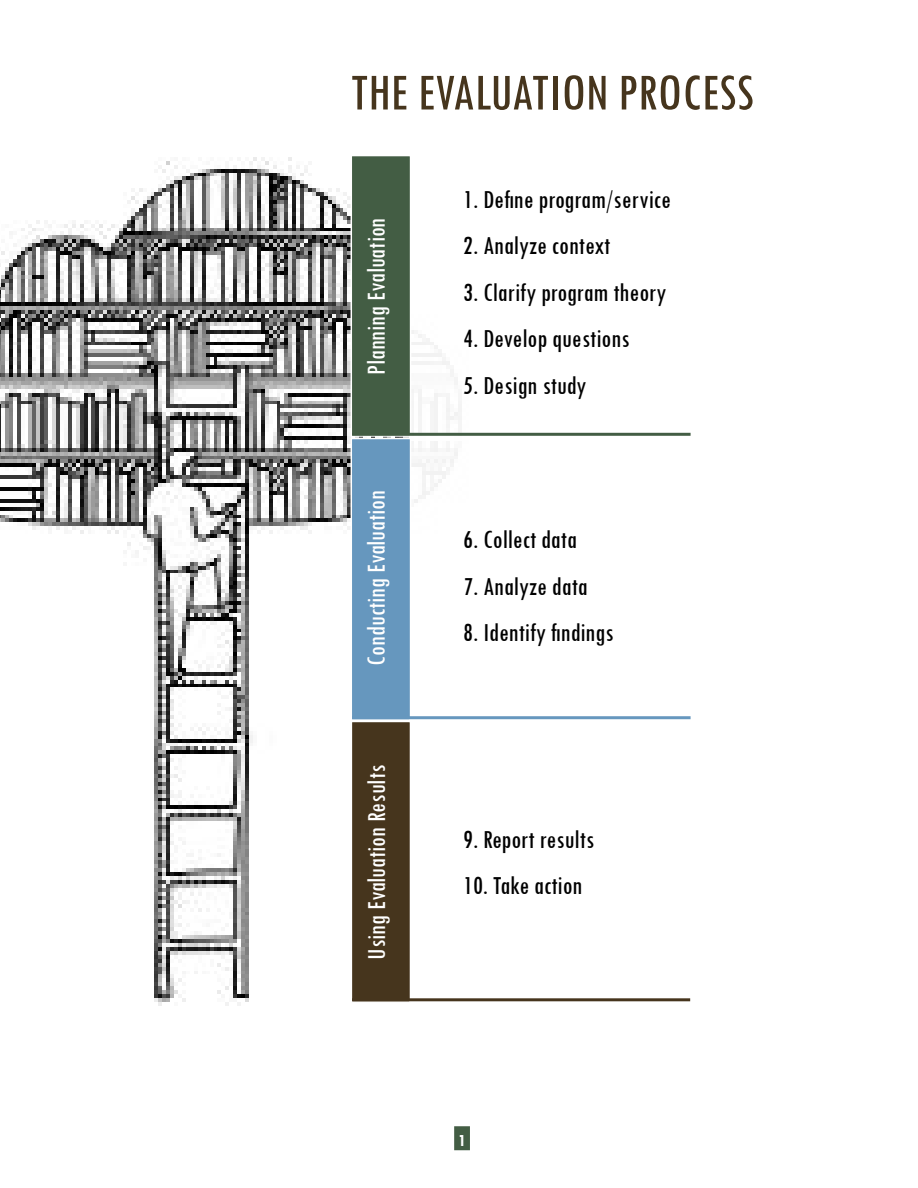
<style>
.page{position:relative;width:918px;height:1188px;background:#fff}
.page>*{position:absolute;margin:0;border:0;box-sizing:border-box;transform-origin:0 0}
.t1{font:condensed 54px "Tw Cen";color:#46351d}
.t2{font:condensed 27px "Tw Cen";color:#000}
.t3{font:condensed 27px "Tw Cen";color:#fff}
.t4{font:700 condensed 18px "Tw Cen";color:#fff}
</style>
<div class="page">
<img style="left:0;top:157px;width:627px;height:849px">
<div style="left:409px;top:437px;width:294px;height:273px;background:#fff"></div>
<div style="left:409px;top:156px;width:294px;height:285px;background:#fff"></div>
<div style="left:351px;top:155px;width:60px;height:282px;background:#435d44;border:2px solid #fff"></div>
<div style="left:351px;top:721px;width:60px;height:282px;background:#46351d;border:2px solid #fff"></div>
<div style="left:351px;top:438px;width:60px;height:283px;background:#6697be;border:2px solid #fff"></div>
<hr style="left:352px;top:433px;width:339px;height:3px;background:#435d44">
<hr style="left:352px;top:716px;width:339px;height:3px;background:#6697be">
<hr style="left:352px;top:998px;width:338px;height:3px;background:#46351d">
<div style="left:454px;top:1126px;width:16px;height:24px;background:#435d44"></div>
<h1 class="t1" style="left:351px;top:60px;width:405px">THE EVALUATION PROCESS</h1>
<p class="t3" style="left:360px;top:375px;width:159px;rotate:-90deg">Planning Evaluation</p>
<p class="t3" style="left:360px;top:666px;width:177px;rotate:-90deg">Conducting Evaluation</p>
<p class="t3" style="left:360px;top:960px;width:196px;rotate:-90deg">Using Evaluation Results</p>
<p class="t2" style="left:463px;top:183px;width:209px">1. Define program/service</p>
<p class="t2" style="left:463px;top:229px;width:149px">2. Analyze context</p>
<p class="t2" style="left:463px;top:276px;width:205px">3. Clarify program theory</p>
<p class="t2" style="left:463px;top:322px;width:168px">4. Develop questions</p>
<p class="t2" style="left:463px;top:369px;width:125px">5. Design study</p>
<p class="t2" style="left:463px;top:523px;width:115px">6. Collect data</p>
<p class="t2" style="left:463px;top:570px;width:126px">7. Analyze data</p>
<p class="t2" style="left:463px;top:616px;width:152px">8. Identify findings</p>
<p class="t2" style="left:463px;top:823px;width:133px">9. Report results</p>
<p class="t2" style="left:463px;top:869px;width:121px">10. Take action</p>
<p class="t4" style="left:458px;top:1129px;width:9px">1</p>
</div>
